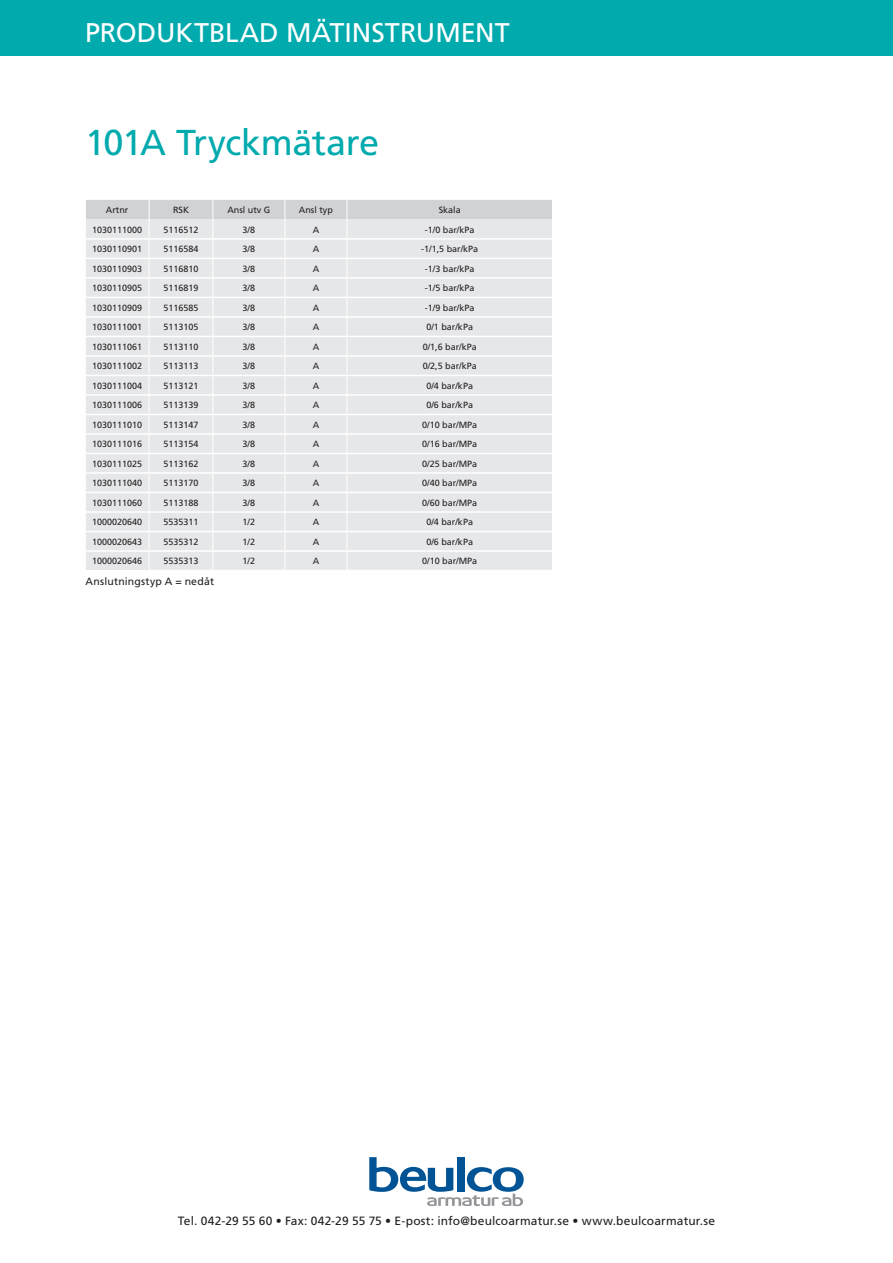
<style>
.page{position:relative;width:893px;height:1263px;background:#fff}
.page>*{position:absolute;margin:0;border:0;box-sizing:border-box;transform-origin:0 0}
.Artikelgrupp{font:36px "Frutiger LT Std";letter-spacing:-.015em;color:#00aaad}
.t1{font:27px "Frutiger LT Std";color:#fff}
.t2{font:12px "Frutiger LT Std";letter-spacing:.01em;color:#231f20}
.Förklaring{font:10.5px "Frutiger LT Std";letter-spacing:.02em;color:#231f20}
.TabelltextC{font:9px "Frutiger LT Std";color:#231f20}
.Artnr{font:9px "Frutiger LT Std";color:#231f20}
.TabellrubrikC{font:9px "Frutiger LT Std";color:#231f20}
</style>
<div class="page">
<div style="left:0;top:0;width:893px;height:55px;background:#00aaad"></div>
<svg style="left:369px;top:1157px;width:155px;height:49px"></svg>
<svg style="left:86px;top:200px;width:466px;height:370px"></svg>
<h2 class="t1" style="left:85px;top:16px;width:319px">PRODUKTBLAD Mätinstrume</h2>
<h2 class="t1" style="left:475px;top:16px;width:32px">nt</h2>
<p class="Artikelgrupp" style="left:85px;top:121px;width:296px">101A Tryckmätare</p>
<p class="TabellrubrikC" style="left:106px;top:205px;width:24px">Artnr</p>
<p class="TabellrubrikC" style="left:173px;top:205px;width:18px">RSK</p>
<p class="TabellrubrikC" style="left:227px;top:205px;width:45px">Ansl utv G</p>
<p class="TabellrubrikC" style="left:299px;top:205px;width:36px">Ansl typ</p>
<p class="TabellrubrikC" style="left:439px;top:205px;width:24px">Skala</p>
<p class="Artnr" style="left:92px;top:224px;width:52px">1030111000</p>
<p class="TabelltextC" style="left:163px;top:224px;width:37px">5116512</p>
<p class="TabelltextC" style="left:243px;top:224px;width:14px">3/8</p>
<p class="TabelltextC" style="left:313px;top:224px;width:8px">A</p>
<p class="TabelltextC" style="left:425px;top:224px;width:51px">-1/0 bar/kPa</p>
<p class="Artnr" style="left:92px;top:244px;width:52px">1030110901</p>
<p class="TabelltextC" style="left:163px;top:244px;width:37px">5116584</p>
<p class="TabelltextC" style="left:243px;top:244px;width:14px">3/8</p>
<p class="TabelltextC" style="left:313px;top:244px;width:8px">A</p>
<p class="TabelltextC" style="left:421px;top:244px;width:59px">-1/1,5 bar/kPa</p>
<p class="Artnr" style="left:92px;top:263px;width:52px">1030110903</p>
<p class="TabelltextC" style="left:163px;top:263px;width:37px">5116810</p>
<p class="TabelltextC" style="left:243px;top:263px;width:14px">3/8</p>
<p class="TabelltextC" style="left:313px;top:263px;width:8px">A</p>
<p class="TabelltextC" style="left:425px;top:263px;width:51px">-1/3 bar/kPa</p>
<p class="Artnr" style="left:92px;top:283px;width:52px">1030110905</p>
<p class="TabelltextC" style="left:163px;top:283px;width:37px">5116819</p>
<p class="TabelltextC" style="left:243px;top:283px;width:14px">3/8</p>
<p class="TabelltextC" style="left:313px;top:283px;width:8px">A</p>
<p class="TabelltextC" style="left:425px;top:283px;width:51px">-1/5 bar/kPa</p>
<p class="Artnr" style="left:92px;top:302px;width:52px">1030110909</p>
<p class="TabelltextC" style="left:163px;top:302px;width:37px">5116585</p>
<p class="TabelltextC" style="left:243px;top:302px;width:14px">3/8</p>
<p class="TabelltextC" style="left:313px;top:302px;width:8px">A</p>
<p class="TabelltextC" style="left:425px;top:302px;width:51px">-1/9 bar/kPa</p>
<p class="Artnr" style="left:92px;top:322px;width:52px">1030111001</p>
<p class="TabelltextC" style="left:163px;top:322px;width:37px">5113105</p>
<p class="TabelltextC" style="left:243px;top:322px;width:14px">3/8</p>
<p class="TabelltextC" style="left:313px;top:322px;width:8px">A</p>
<p class="TabelltextC" style="left:426px;top:322px;width:48px">0/1 bar/kPa</p>
<p class="Artnr" style="left:92px;top:341px;width:52px">1030111061</p>
<p class="TabelltextC" style="left:163px;top:341px;width:37px">5113110</p>
<p class="TabelltextC" style="left:243px;top:341px;width:14px">3/8</p>
<p class="TabelltextC" style="left:313px;top:341px;width:8px">A</p>
<p class="TabelltextC" style="left:423px;top:341px;width:56px">0/1,6 bar/kPa</p>
<p class="Artnr" style="left:92px;top:361px;width:52px">1030111002</p>
<p class="TabelltextC" style="left:163px;top:361px;width:37px">5113113</p>
<p class="TabelltextC" style="left:243px;top:361px;width:14px">3/8</p>
<p class="TabelltextC" style="left:313px;top:361px;width:8px">A</p>
<p class="TabelltextC" style="left:423px;top:361px;width:56px">0/2,5 bar/kPa</p>
<p class="Artnr" style="left:92px;top:380px;width:52px">1030111004</p>
<p class="TabelltextC" style="left:163px;top:380px;width:37px">5113121</p>
<p class="TabelltextC" style="left:243px;top:380px;width:14px">3/8</p>
<p class="TabelltextC" style="left:313px;top:380px;width:8px">A</p>
<p class="TabelltextC" style="left:426px;top:380px;width:48px">0/4 bar/kPa</p>
<p class="Artnr" style="left:92px;top:400px;width:52px">1030111006</p>
<p class="TabelltextC" style="left:163px;top:400px;width:37px">5113139</p>
<p class="TabelltextC" style="left:243px;top:400px;width:14px">3/8</p>
<p class="TabelltextC" style="left:313px;top:400px;width:8px">A</p>
<p class="TabelltextC" style="left:426px;top:400px;width:48px">0/6 bar/kPa</p>
<p class="Artnr" style="left:92px;top:419px;width:52px">1030111010</p>
<p class="TabelltextC" style="left:163px;top:419px;width:37px">5113147</p>
<p class="TabelltextC" style="left:243px;top:419px;width:14px">3/8</p>
<p class="TabelltextC" style="left:313px;top:419px;width:8px">A</p>
<p class="TabelltextC" style="left:422px;top:419px;width:57px">0/10 bar/MPa</p>
<p class="Artnr" style="left:92px;top:439px;width:52px">1030111016</p>
<p class="TabelltextC" style="left:163px;top:439px;width:37px">5113154</p>
<p class="TabelltextC" style="left:243px;top:439px;width:14px">3/8</p>
<p class="TabelltextC" style="left:313px;top:439px;width:8px">A</p>
<p class="TabelltextC" style="left:422px;top:439px;width:57px">0/16 bar/MPa</p>
<p class="Artnr" style="left:92px;top:458px;width:52px">1030111025</p>
<p class="TabelltextC" style="left:163px;top:458px;width:37px">5113162</p>
<p class="TabelltextC" style="left:243px;top:458px;width:14px">3/8</p>
<p class="TabelltextC" style="left:313px;top:458px;width:8px">A</p>
<p class="TabelltextC" style="left:422px;top:458px;width:57px">0/25 bar/MPa</p>
<p class="Artnr" style="left:92px;top:478px;width:52px">1030111040</p>
<p class="TabelltextC" style="left:163px;top:478px;width:37px">5113170</p>
<p class="TabelltextC" style="left:243px;top:478px;width:14px">3/8</p>
<p class="TabelltextC" style="left:313px;top:478px;width:8px">A</p>
<p class="TabelltextC" style="left:422px;top:478px;width:57px">0/40 bar/MPa</p>
<p class="Artnr" style="left:92px;top:497px;width:52px">1030111060</p>
<p class="TabelltextC" style="left:163px;top:497px;width:37px">5113188</p>
<p class="TabelltextC" style="left:243px;top:497px;width:14px">3/8</p>
<p class="TabelltextC" style="left:313px;top:497px;width:8px">A</p>
<p class="TabelltextC" style="left:422px;top:497px;width:57px">0/60 bar/MPa</p>
<p class="Artnr" style="left:92px;top:517px;width:52px">1000020640</p>
<p class="TabelltextC" style="left:163px;top:517px;width:37px">5535311</p>
<p class="TabelltextC" style="left:243px;top:517px;width:14px">1/2</p>
<p class="TabelltextC" style="left:313px;top:517px;width:8px">A</p>
<p class="TabelltextC" style="left:426px;top:517px;width:48px">0/4 bar/kPa</p>
<p class="Artnr" style="left:92px;top:536px;width:52px">1000020643</p>
<p class="TabelltextC" style="left:163px;top:536px;width:37px">5535312</p>
<p class="TabelltextC" style="left:243px;top:536px;width:14px">1/2</p>
<p class="TabelltextC" style="left:313px;top:536px;width:8px">A</p>
<p class="TabelltextC" style="left:426px;top:536px;width:48px">0/6 bar/kPa</p>
<p class="Artnr" style="left:92px;top:556px;width:52px">1000020646</p>
<p class="TabelltextC" style="left:163px;top:556px;width:37px">5535313</p>
<p class="TabelltextC" style="left:243px;top:556px;width:14px">1/2</p>
<p class="TabelltextC" style="left:313px;top:556px;width:8px">A</p>
<p class="TabelltextC" style="left:422px;top:556px;width:57px">0/10 bar/MPa</p>
<p class="Förklaring" style="left:86px;top:575px;width:130px">Anslutningstyp A = nedåt</p>
<h3 class="t2" style="left:178px;top:1214px;width:539px">Tel. 042-29 55 60 • Fax: 042-29 55 75 • E-post: info@beulcoarmatur.se • www.beulcoarmatur.se</h3>
</div>
